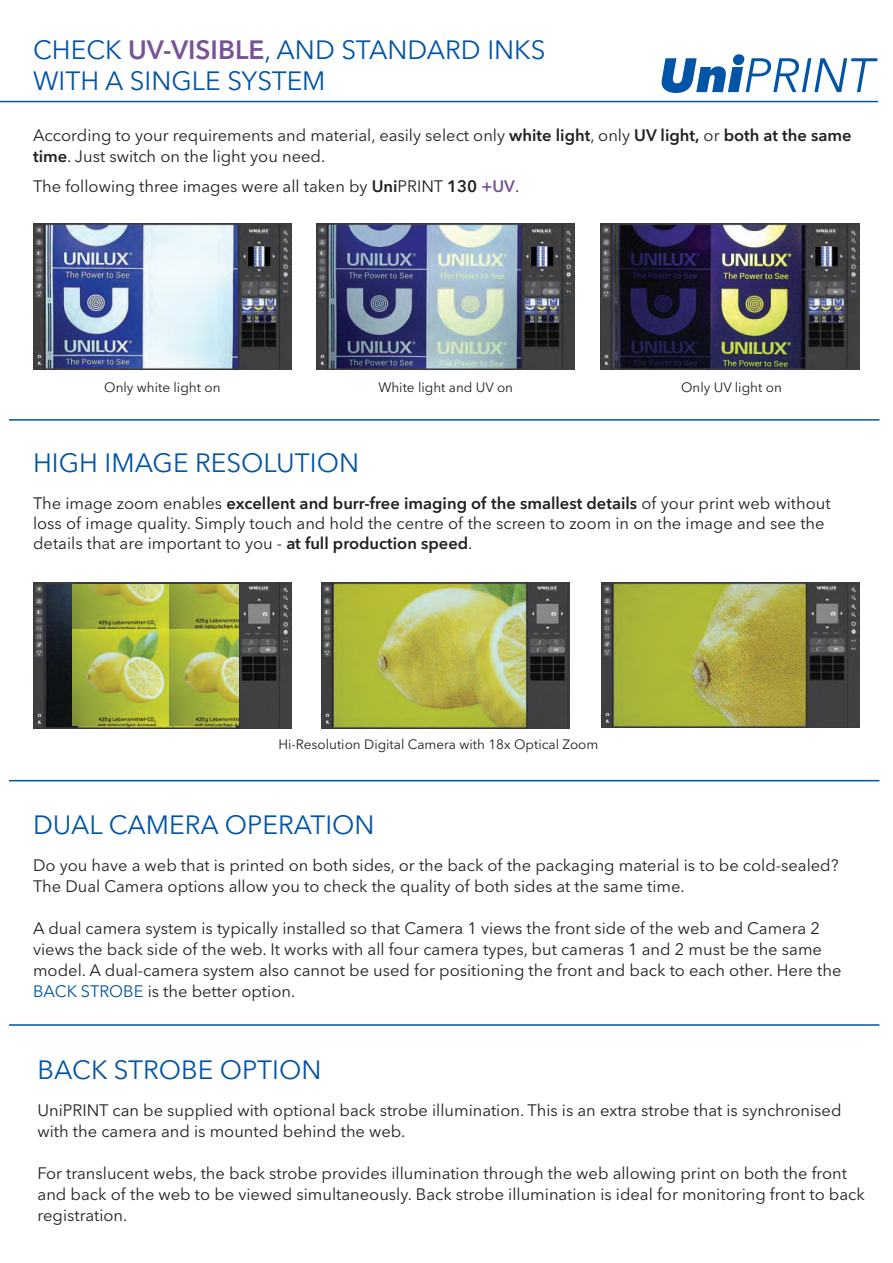
<style>
.page{position:relative;width:893px;height:1263px;background:#fff}
.page>*{position:absolute;margin:0;border:0;box-sizing:border-box;transform-origin:0 0}
.t1{font:26.25px/31.5px "Avenir Next LT Pro";color:#0154a6}
.t2{font:16.5px/21px "Avenir Next LT Pro";color:#231f20}
.t3{font:13.5px "Avenir Next LT Pro";color:#231f20}
.s1{font-weight:600;color:#7a5297}
.s2{font-weight:600}
.s3{color:#0154a6}
</style>
<div class="page">
<img style="left:601px;top:224px;width:258px;height:145px">
<img style="left:317px;top:224px;width:258px;height:145px">
<img style="left:33px;top:224px;width:259px;height:145px">
<hr style="left:0;top:101px;width:878px;height:1px;background:#0154a6">
<img style="left:33px;top:583px;width:259px;height:145px">
<img style="left:73px;top:584px;width:165px;height:142px">
<img style="left:322px;top:583px;width:248px;height:145px">
<img style="left:601px;top:583px;width:258px;height:145px">
<hr style="left:9px;top:419px;width:870px;height:2px;background:#0154a6">
<hr style="left:9px;top:780px;width:870px;height:1px;background:#0154a6">
<hr style="left:9px;top:1024px;width:870px;height:2px;background:#0154a6">
<svg style="left:662px;top:54px;width:216px;height:39px"></svg>
<img style="left:238px;top:225px;width:54px;height:144px">
<img style="left:522px;top:225px;width:53px;height:144px">
<img style="left:806px;top:225px;width:53px;height:144px">
<h1 class="t1" style="left:33px;top:34px;width:514px">CHECK <span class="s1">UV-VISIBLE</span>, AND STANDARD INKS<br>WITH A SINGLE SYSTEM</h1>
<p class="t2" style="left:33px;top:124px;width:820px">According to your requirements and material, easily select only <span class="s2">white light</span>, only <span class="s2">UV light,</span> or <span class="s2">both at the same time</span>. Just switch on the light you need.</p>
<p class="t2" style="left:33px;top:175px;width:488px">The following three images were all taken by <span class="s2">Uni</span>PRINT <span class="s2">130</span> <span class="s1">+UV</span>.</p>
<p class="t3" style="left:104px;top:379px;width:118px">Only white light on</p>
<p class="t3" style="left:378px;top:379px;width:136px">White light and UV on</p>
<p class="t3" style="left:681px;top:379px;width:102px">Only UV light on</p>
<h1 class="t1" style="left:33px;top:447px;width:327px">HIGH IMAGE RESOLUTION</h1>
<p class="t2" style="left:33px;top:493px;width:799px;line-height:19.8px">The image zoom enables <span class="s2">excellent and burr-free imaging of the smallest details</span> of your print web without loss of image quality. Simply touch and hold the centre of the screen to zoom in on the image and see the details that are important to you - <span class="s2">at full production speed</span>.</p>
<p class="t3" style="left:278px;top:736px;width:321px">Hi-Resolution Digital Camera with 18x Optical Zoom</p>
<h1 class="t1" style="left:33px;top:809px;width:343px">DUAL CAMERA OPERATION</h1>
<p class="t2" style="left:33px;top:855px;width:807px">Do you have a web that is printed on both sides, or the back of the packaging material is to be cold-sealed?<br>The Dual Camera options allow you to check the quality of both sides at the same time.</p>
<p class="t2" style="left:33px;top:918px;width:810px">A dual camera system is typically installed so that Camera 1 views the front side of the web and Camera 2 views the back side of the web. It works with all four camera types, but cameras 1 and 2 must be the same model. A dual-camera system also cannot be used for positioning the front and back to each other. Here the <span class="s3">BACK STROBE</span> is the better option.</p>
<h1 class="t1" style="left:38px;top:1054px;width:285px">BACK STROBE OPTION</h1>
<p class="t2" style="left:38px;top:1099px;width:805px">UniPRINT can be supplied with optional back strobe illumination. This is an extra strobe that is synchronised with the camera and is mounted behind the web.</p>
<p class="t2" style="left:38px;top:1162px;width:829px">For translucent webs, the back strobe provides illumination through the web allowing print on both the front and back of the web to be viewed simultaneously. Back strobe illumination is ideal for monitoring front to back registration.</p>
</div>
